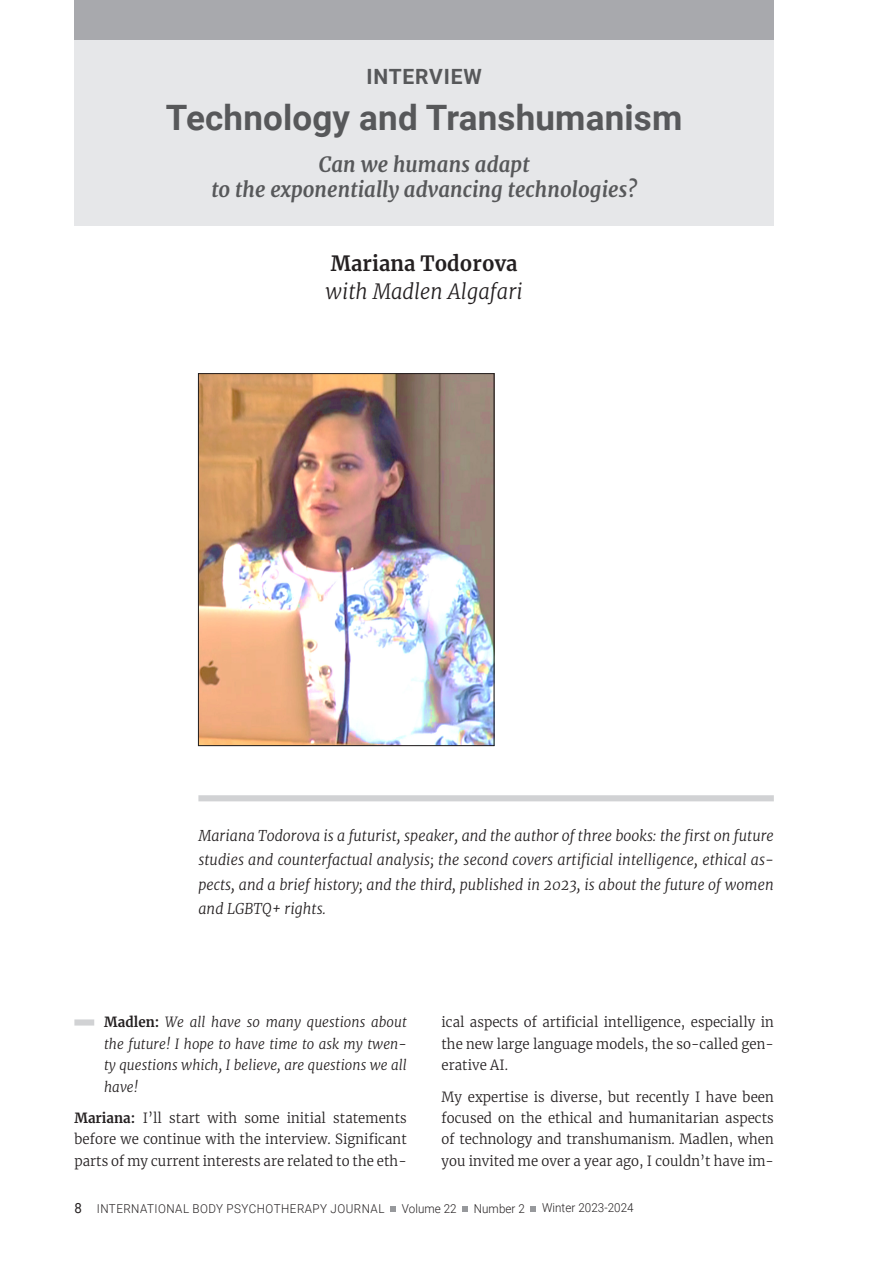
<style>
.page{position:relative;width:883px;height:1265px;background:#fff}
.page>*{position:absolute;margin:0;border:0;box-sizing:border-box;transform-origin:0 0}
.t1{font:700 35px "Roboto";letter-spacing:.005em;color:#57585a}
.Subtitle{font:italic 700 21px/25.2px "Merriweather";letter-spacing:.005em;color:#57585a;text-align:center;scale:.95 1}
.Author_s_Names{font:italic 300 21px "Merriweather";letter-spacing:.005em;color:#231f20;scale:.95 1}
.Author_s_Names-2{font:700 21px "Merriweather";letter-spacing:.005em;color:#231f20;scale:.95 1}
.t2{font:700 21px "Roboto";letter-spacing:.04em;color:#57585a}
.Abstract_Text{font:italic 300 14.88px/24.5px "Merriweather";letter-spacing:.005em;color:#231f20;text-align:justify;scale:.95 1}
.Body_Text{font:300 14px/21.3px "Merriweather";letter-spacing:.005em;color:#231f20;text-align:justify;scale:.95 1}
.Body_Text-2{font:italic 300 14px/21.3px "Merriweather";letter-spacing:.005em;color:#231f20;text-align:justify;scale:.95 1}
.t3{font:300 12.25px "Roboto";letter-spacing:.04em;color:#231f20;scale:.95 1}
.t4{font:300 12.25px "Roboto";letter-spacing:.005em;color:#231f20;scale:.95 1}
.s1{font-weight:700;font-style:normal}
.s2{font-weight:700}
.s3{font-weight:400;font-size:14px}
</style>
<div class="page">
<svg style="left:391px;top:1206px;width:5px;height:6px"></svg>
<svg style="left:463px;top:1206px;width:5px;height:6px"></svg>
<svg style="left:531px;top:1206px;width:5px;height:6px"></svg>
<div style="left:74px;top:1019px;width:20px;height:7px;background:#d1d2d4"></div>
<div style="left:74px;top:0;width:700px;height:226px;background:#e6e7e9"></div>
<div style="left:74px;top:0;width:700px;height:40px;background:#a8a9ad"></div>
<div style="left:198px;top:795px;width:576px;height:6px;background:#d1d2d4"></div>
<img style="left:200px;top:375px;width:292px;height:369px">
<div style="left:198px;top:373px;width:296px;height:373px;border:1px solid #231f20"></div>
<p class="t2" style="left:366px;top:62px;width:117px">INTERVIEW</p>
<p class="t1" style="left:166px;top:93px;width:518px">Technology and Transhumanism</p>
<p class="Subtitle" style="left:211px;top:151px;width:449px">Can we humans adapt<br>to the exponentially advancing technologies?</p>
<p class="Author_s_Names-2" style="left:331px;top:249px;width:198px">Mariana Todorova</p>
<p class="Author_s_Names" style="left:325px;top:277px;width:209px">with Madlen Algafari</p>
<p class="Abstract_Text" style="left:198px;top:823px;width:607px">Mariana Todorova is a futurist, speaker, and the author of three books: the first on future studies and counterfactual analysis; the second covers artificial intelligence, ethical as&shy;pects, and a brief history; and the third, published in 2023, is about the future of women and LGBTQ+ rights.</p>
<p class="Body_Text-2" style="left:104px;top:1011px;width:320px"><span class="s1">Madlen:</span> We all have so many questions about the future! I hope to have time to ask my twen&shy;ty questions which, I believe, are questions we all have!</p>
<p class="Body_Text" style="left:74px;top:1107px;width:351px"><span class="s2">Mariana:</span> I’ll start with some initial statements before we continue with the interview. Significant parts of my current interests are related to the eth-</p>
<p class="Body_Text" style="left:441px;top:1011px;width:351px">ical aspects of artificial intelligence, especially in the new large language models, the so-called gen&shy;erative AI.</p>
<p class="Body_Text" style="left:441px;top:1085px;width:351px">My expertise is diverse, but recently I have been focused on the ethical and humanitarian aspects of technology and transhumanism. Madlen, when you invited me over a year ago, I couldn’t have im-</p>
<p class="t3" style="left:74px;top:1201px;width:328px"><span class="s3">8</span> INTERNATIONAL BODY PSYCHOTHERAPY JOURNAL</p>
<p class="t4" style="left:402px;top:1201px;width:59px">Volume 22</p>
<p class="t3" style="left:474px;top:1201px;width:55px">Number 2</p>
<p class="t4" style="left:542px;top:1199px;width:98px">Winter 2023-2024</p>
</div>
